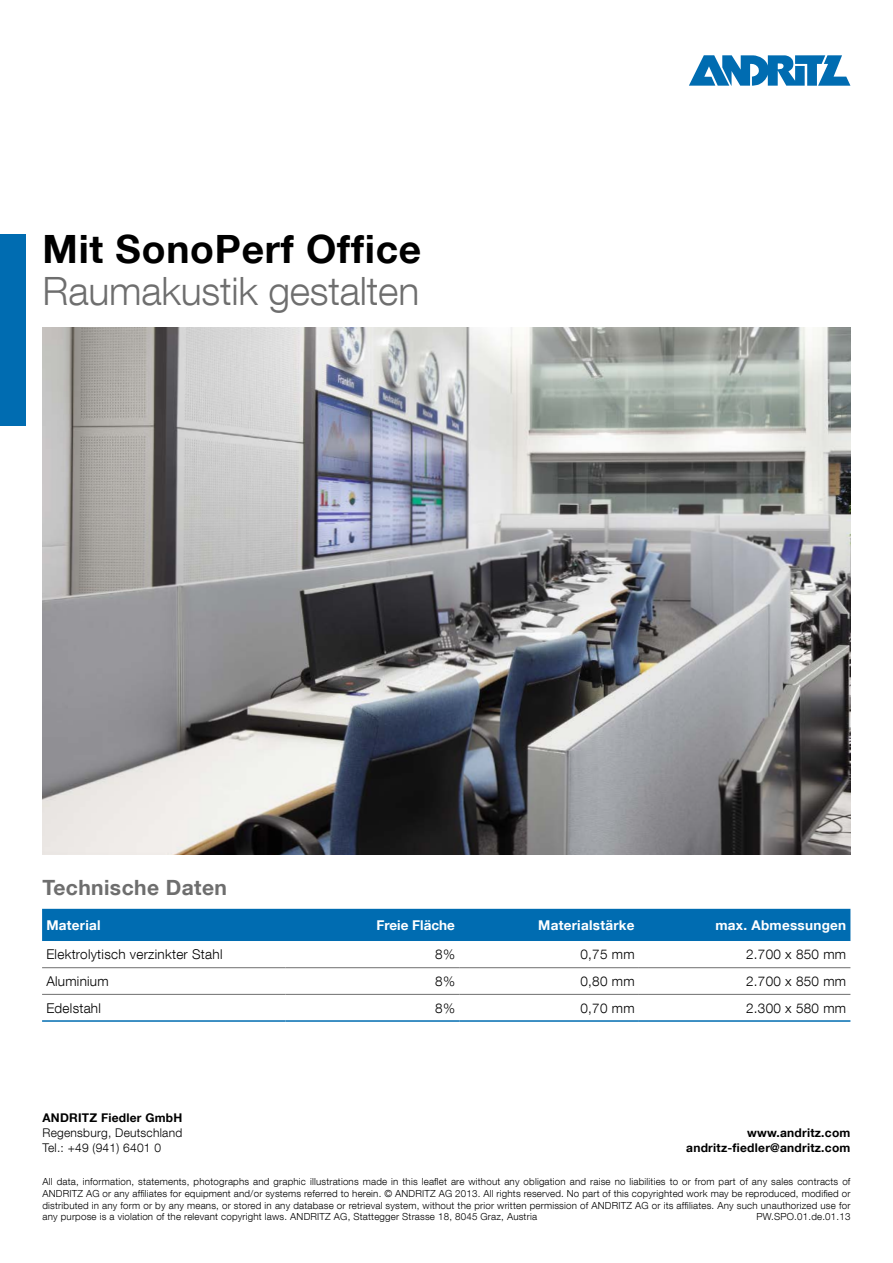
<style>
.page{position:relative;width:893px;height:1263px;background:#fff}
.page>*{position:absolute;margin:0;border:0;box-sizing:border-box;transform-origin:0 0}
.t1{font:300 39px "Helvetica Neue LT Com";letter-spacing:-.005em;color:#6e6e6e}
.t2{font:700 39px "Helvetica Neue LT Com";letter-spacing:.02em;color:#000}
.t3{font:700 21px "Helvetica Neue LT Com";letter-spacing:.02em;color:#6e6e6e}
.t4{font:300 13.5px "Helvetica Neue LT Com";letter-spacing:.02em;color:#000}
.t5{font:700 13.5px "Helvetica Neue LT Com";letter-spacing:.02em;color:#fff}
.t6{font:700 13.5px "Helvetica Neue LT Com";color:#fff}
.t7{font:700 12px/15px "Helvetica Neue LT Com";letter-spacing:.02em;color:#000;text-align:right}
.t8{font:300 12px/15px "Helvetica Neue LT Com";letter-spacing:.02em;color:#000}
.t9{font:300 9.75px/11.7px "Helvetica Neue LT Com";letter-spacing:.02em;color:#000;text-align:justify}
</style>
<div class="page">
<div style="left:0;top:234px;width:26px;height:191px;background:#006cb1"></div>
<svg style="left:689px;top:55px;width:161px;height:31px"></svg>
<img style="left:43px;top:328px;width:807px;height:527px">
<div style="left:42px;top:909px;width:808px;height:32px;background:#006cb1"></div>
<svg style="left:42px;top:968px;width:808px;height:26px"></svg>
<hr style="left:42px;top:1020px;width:243px;height:2px;background:#006cb1">
<hr style="left:285px;top:1020px;width:174px;height:2px;background:#006cb1">
<hr style="left:459px;top:1020px;width:180px;height:2px;background:#006cb1">
<hr style="left:639px;top:1020px;width:211px;height:2px;background:#006cb1">
<hr style="left:42px;top:994px;width:243px;height:1px;background:#6e6e6e">
<hr style="left:285px;top:994px;width:174px;height:1px;background:#6e6e6e">
<hr style="left:459px;top:994px;width:180px;height:1px;background:#6e6e6e">
<hr style="left:639px;top:994px;width:211px;height:1px;background:#6e6e6e">
<hr style="left:42px;top:967px;width:243px;height:1px;background:#6e6e6e">
<hr style="left:285px;top:967px;width:174px;height:1px;background:#6e6e6e">
<hr style="left:459px;top:967px;width:180px;height:1px;background:#6e6e6e">
<hr style="left:639px;top:967px;width:211px;height:1px;background:#6e6e6e">
<h1 class="t2" style="left:43px;top:225px;width:380px">Mit SonoPerf Office</h1>
<h1 class="t1" style="left:43px;top:268px;width:378px">Raumakustik gestalten</h1>
<h2 class="t3" style="left:43px;top:874px;width:186px">Technische Daten</h2>
<h3 class="t5" style="left:46px;top:916px;width:56px">Material</h3>
<h3 class="t6" style="left:376px;top:916px;width:80px">Freie Fläche</h3>
<h3 class="t5" style="left:538px;top:916px;width:98px">Materialstärke</h3>
<h3 class="t5" style="left:715px;top:916px;width:132px">max. Abmessungen</h3>
<h3 class="t4" style="left:46px;top:946px;width:178px">Elektrolytisch verzinkter Stahl</h3>
<h3 class="t4" style="left:435px;top:946px;width:21px">8%</h3>
<h3 class="t4" style="left:580px;top:946px;width:56px">0,75 mm</h3>
<h3 class="t4" style="left:746px;top:946px;width:102px">2.700 x 850 mm</h3>
<h3 class="t4" style="left:46px;top:973px;width:64px">Aluminium</h3>
<h3 class="t4" style="left:435px;top:973px;width:21px">8%</h3>
<h3 class="t4" style="left:580px;top:973px;width:56px">0,80 mm</h3>
<h3 class="t4" style="left:746px;top:973px;width:102px">2.700 x 850 mm</h3>
<h3 class="t4" style="left:46px;top:999px;width:56px">Edelstahl</h3>
<h3 class="t4" style="left:435px;top:999px;width:21px">8%</h3>
<h3 class="t4" style="left:580px;top:999px;width:56px">0,70 mm</h3>
<h3 class="t4" style="left:746px;top:999px;width:102px">2.300 x 580 mm</h3>
<p class="t7" style="left:43px;top:1110px;width:141px">ANDRITZ Fiedler GmbH</p>
<p class="t8" style="left:43px;top:1125px;width:141px">Regensburg, Deutschland<br>Tel.: +49 (941) 6401 0</p>
<p class="t7" style="left:686px;top:1125px;width:166px">www.andritz.com andritz-fiedler@andritz.com</p>
<p class="t9" style="left:43px;top:1176px;width:809px">All data, information, statements, photographs and graphic illustrations made in this leaflet are without any obligation and raise no liabilities to or from part of any sales contracts of Andritz AG or any affiliates for equipment and/or systems referred to herein. © Andritz AG 2013. All rights reserved. No part of this copyrighted work may be reproduced, modified or distributed in any form or by any means, or stored in any database or retrieval system, without the prior written permission of Andritz AG or its affiliates. Any such unauthorized use for any purpose is a violation of the relevant copyright laws. Andritz AG, Stattegger Strasse 18, 8045 Graz, Austria</p>
<p class="t9" style="left:757px;top:1211px;width:95px">PW.SPO.01.de.01.13</p>
</div>
